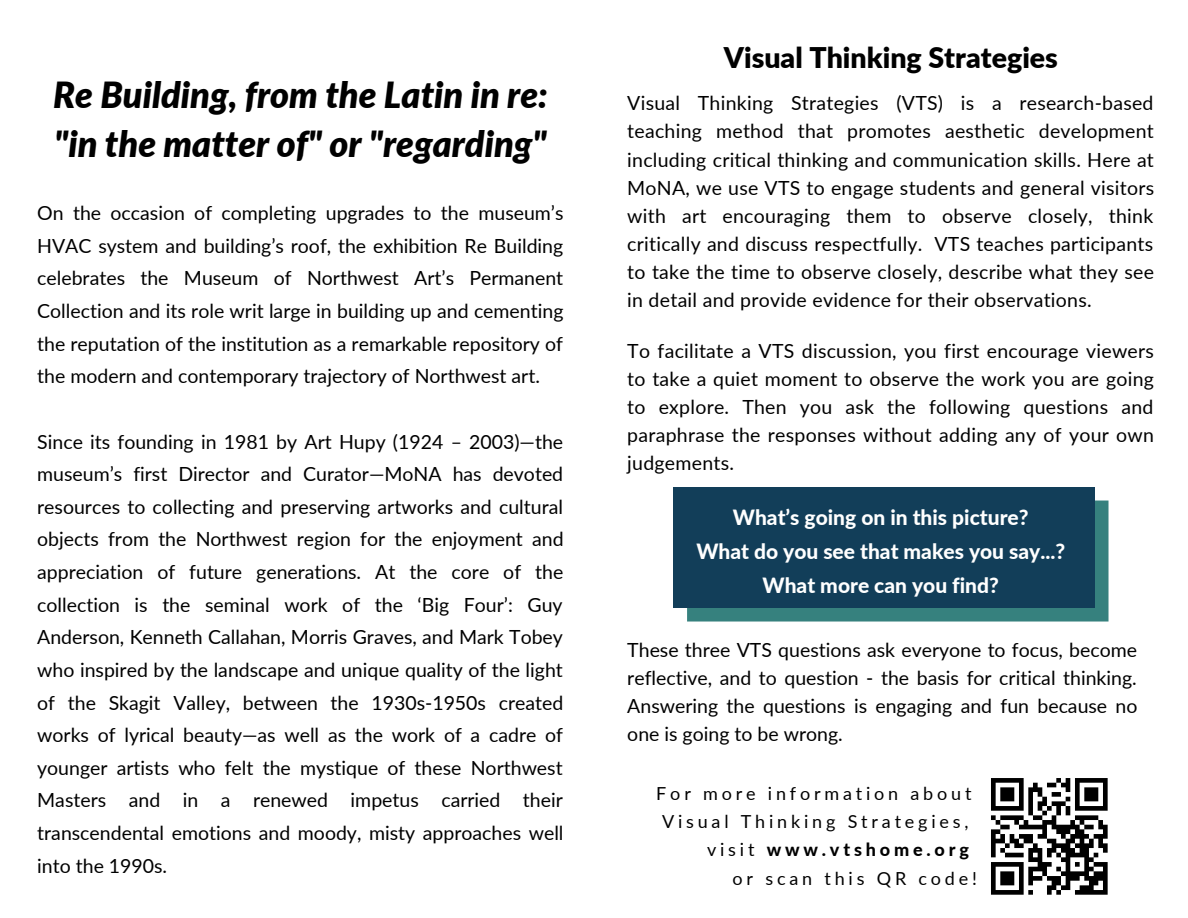
<style>
.page{position:relative;width:1188px;height:918px;background:#fff}
.page>*{position:absolute;margin:0;border:0;box-sizing:border-box;transform-origin:0 0}
.t1{font:italic 900 36px/49.5px "Lato";color:#000}
.t2{font:900 28.5px "Lato";color:#000}
.t3{font:800 21px "Lato";color:#fff}
.t4{font:19.5px/32.7px "Lato";color:#000;text-align:justify}
.t5{font:18px "Lato";letter-spacing:.21em;color:#000}
.t6{font:800 18px "Lato";letter-spacing:.21em;color:#000}
.s1{font-weight:400}
</style>
<div class="page">
<svg style="left:991px;top:778px;width:117px;height:117px"></svg>
<div style="left:1075px;top:890px;width:33px;height:5px;background:#000"></div>
<svg style="left:687px;top:501px;width:422px;height:121px;background:#3d8582"></svg>
<div style="left:673px;top:487px;width:422px;height:121px;background:#123e59"></div>
<p class="t1" style="left:53px;top:69px;width:496px">Re Building, from the Latin in re: "in the matter of" or "regarding"</p>
<p class="t4" style="left:37px;top:196px;width:528px">On the occasion of completing upgrades to the museum’s HVAC system and building’s roof, the exhibition Re Building celebrates the Museum of Northwest Art’s Permanent Collection and its role writ large in building up and cementing the reputation of the institution as a remarkable repository of the modern and contemporary trajectory of Northwest art.</p>
<p class="t4" style="left:37px;top:425px;width:528px">Since its founding in 1981 by Art Hupy (1924 – 2003)—the museum’s first Director and Curator—MoNA has devoted resources to collecting and preserving artworks and cultural objects from the Northwest region for the enjoyment and appreciation of future generations. At the core of the collection is the seminal work of the ‘Big Four’: Guy Anderson, Kenneth Callahan, Morris Graves, and Mark Tobey who inspired by the landscape and unique quality of the light of the Skagit Valley, between the 1930s-1950s created works of lyrical beauty—as well as the work of a cadre of younger artists who felt the mystique of these Northwest Masters and in a renewed impetus carried their transcendental emotions and moody, misty approaches well into the 1990s.</p>
<p class="t2" style="left:724px;top:40px;width:336px">Visual Thinking Strategies</p>
<p class="t4" style="left:627px;top:89px;width:528px;line-height:28.2px">Visual Thinking Strategies (VTS) is a research-based teaching method that promotes aesthetic development including critical thinking and communication skills. Here at MoNA, we use VTS to engage students and general visitors with art encouraging them to observe closely, think critically and discuss respectfully. VTS teaches participants to take the time to observe closely, describe what they see in detail and provide evidence for their observations.</p>
<p class="t4" style="left:627px;top:336px;width:528px;line-height:28.2px">To facilitate a VTS discussion, you first encourage viewers to take a quiet moment to observe the work you are going to explore. Then you ask the following questions and paraphrase the responses without adding any of your own judgements.</p>
<p class="t3" style="left:733px;top:504px;width:297px">What’s going on in this picture?</p>
<p class="t3" style="left:696px;top:538px;width:370px">What do you see that makes you say...?</p>
<p class="t3" style="left:763px;top:572px;width:238px">What more can you find?</p>
<p class="t4" style="left:627px;top:635px;width:512px;line-height:28.2px">These three VTS questions ask everyone to focus, become reflective, and to question - the basis for critical thinking.<br>Answering the questions is engaging and fun because no one is going to be wrong.</p>
<p class="t5" style="left:656px;top:782px;width:317px">For more information about</p>
<p class="t5" style="left:662px;top:810px;width:308px">Visual Thinking Strategies,</p>
<p class="t6" style="left:707px;top:839px;width:263px"><span class="s1">visit</span> www.vtshome.org</p>
<p class="t5" style="left:733px;top:867px;width:246px">or scan this QR code!</p>
</div>
